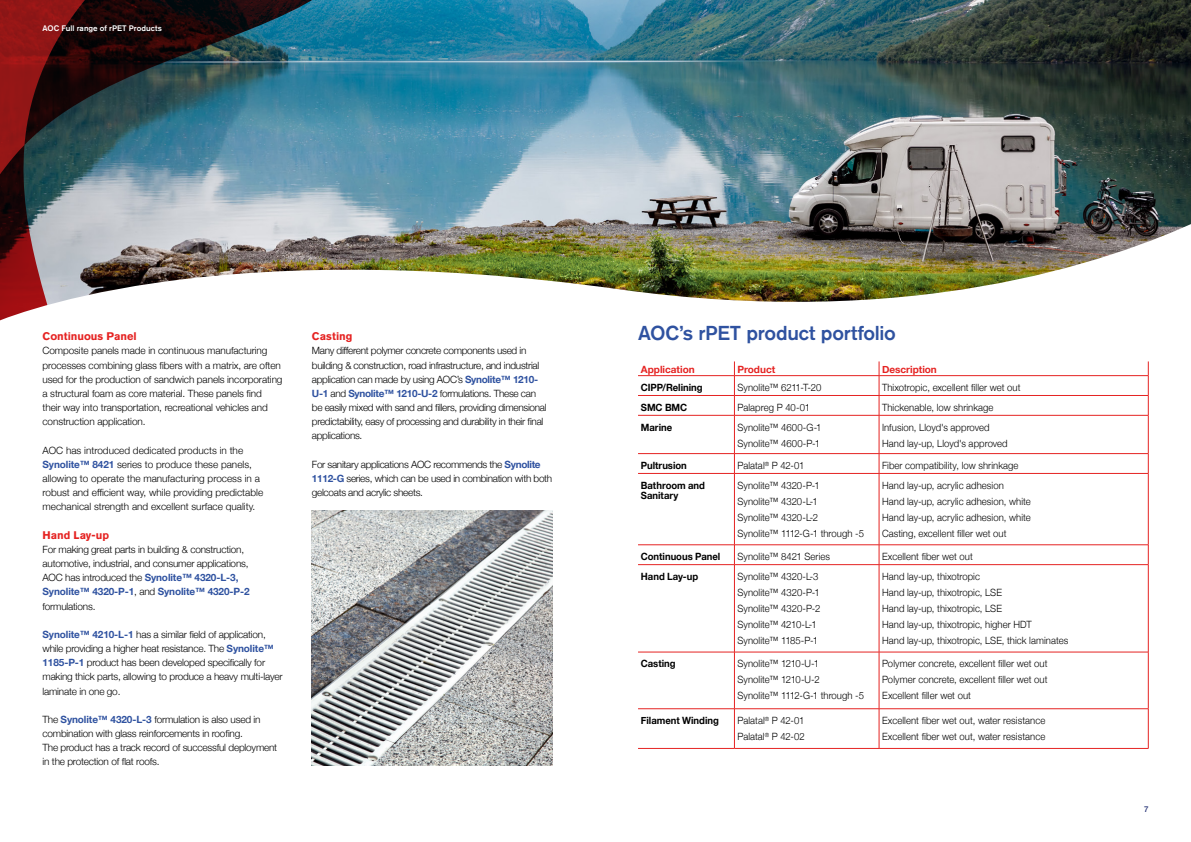
<style>
.page{position:relative;width:1191px;height:842px;background:#fff}
.page>*{position:absolute;margin:0;border:0;box-sizing:border-box;transform-origin:0 0}
.t1{font:500 20px "Akzidenz Grotesk Pro";letter-spacing:-.015em;color:#2f52a0}
.t2{font:700 11px "Akzidenz Grotesk Pro";color:#e52322}
.t3{font:300 10px/14.2px "Helvetica Neue";letter-spacing:-.01em;color:#000}
.t4{font:300 10px/16px "Helvetica Neue";letter-spacing:-.01em;color:#000;scale:.95 1}
.t5{font:300 10px/14.2px "Helvetica Neue";letter-spacing:-.03em;color:#000}
.t6{font:700 10px/10px "Helvetica Neue";color:#000;scale:.95 1}
.t7{font:300 10px/16px "Helvetica Neue";letter-spacing:.01em;color:#000;scale:.95 1}
.t8{font:700 10px "Helvetica Neue";color:#e52322}
.t9{font:500 8px "Akzidenz Grotesk Pro";letter-spacing:.005em;color:#fff}
.t10{font:500 8px "Helvetica Neue";color:#273477}
.s1{font-weight:700;color:#2f52a0}
</style>
<div class="page">
<img style="left:101px;top:0;width:1090px;height:218px">
<svg style="left:0;top:0;width:101px;height:218px;background:#634345"></svg>
<svg style="left:25px;top:0;width:314px;height:145px;background:#30434f"></svg>
<img style="left:0;top:218px;width:1191px;height:224px">
<hr style="left:734px;top:395px;width:145px;height:1px;background:#e52322">
<hr style="left:879px;top:395px;width:269px;height:1px;background:#e52322">
<svg style="left:879px;top:361px;width:1px;height:54px"></svg>
<svg style="left:879px;top:454px;width:1px;height:19px"></svg>
<svg style="left:879px;top:546px;width:1px;height:18px"></svg>
<hr style="left:638px;top:395px;width:96px;height:1px;background:#e52322">
<hr style="left:638px;top:748px;width:96px;height:1px;background:#e52322">
<hr style="left:734px;top:375px;width:145px;height:1px;background:#e52322">
<hr style="left:879px;top:375px;width:269px;height:1px;background:#e52322">
<svg style="left:1148px;top:361px;width:1px;height:54px"></svg>
<svg style="left:1148px;top:454px;width:1px;height:19px"></svg>
<svg style="left:1148px;top:545px;width:1px;height:19px"></svg>
<hr style="left:638px;top:375px;width:96px;height:1px;background:#e52322">
<svg style="left:734px;top:361px;width:1px;height:54px"></svg>
<svg style="left:734px;top:454px;width:1px;height:19px"></svg>
<hr style="left:638px;top:473px;width:96px;height:1px;background:#e52322">
<hr style="left:638px;top:545px;width:96px;height:1px;background:#e52322">
<hr style="left:638px;top:415px;width:96px;height:1px;background:#e52322">
<hr style="left:638px;top:453px;width:96px;height:1px;background:#e52322">
<svg style="left:734px;top:546px;width:1px;height:18px"></svg>
<hr style="left:734px;top:748px;width:145px;height:1px;background:#e52322">
<hr style="left:638px;top:564px;width:96px;height:1px;background:#e52322">
<hr style="left:638px;top:652px;width:96px;height:1px;background:#e52322">
<hr style="left:638px;top:708px;width:96px;height:1px;background:#e52322">
<hr style="left:734px;top:564px;width:145px;height:1px;background:#e52322">
<hr style="left:734px;top:565px;width:1px;height:87px;background:#e52322">
<hr style="left:879px;top:564px;width:269px;height:1px;background:#e52322">
<hr style="left:879px;top:565px;width:1px;height:87px;background:#e52322">
<hr style="left:1148px;top:565px;width:1px;height:87px;background:#e52322">
<hr style="left:879px;top:473px;width:269px;height:1px;background:#e52322">
<hr style="left:1148px;top:474px;width:1px;height:71px;background:#e52322">
<hr style="left:879px;top:545px;width:269px;height:1px;background:#e52322">
<hr style="left:734px;top:473px;width:145px;height:1px;background:#e52322">
<hr style="left:879px;top:474px;width:1px;height:71px;background:#e52322">
<hr style="left:734px;top:545px;width:145px;height:1px;background:#e52322">
<hr style="left:734px;top:474px;width:1px;height:71px;background:#e52322">
<hr style="left:734px;top:415px;width:145px;height:1px;background:#e52322">
<hr style="left:734px;top:453px;width:145px;height:1px;background:#e52322">
<hr style="left:734px;top:415px;width:1px;height:38px;background:#e52322">
<hr style="left:879px;top:415px;width:269px;height:1px;background:#e52322">
<hr style="left:879px;top:415px;width:1px;height:38px;background:#e52322">
<hr style="left:1148px;top:415px;width:1px;height:38px;background:#e52322">
<hr style="left:879px;top:453px;width:269px;height:1px;background:#e52322">
<hr style="left:734px;top:652px;width:145px;height:1px;background:#e52322">
<hr style="left:734px;top:652px;width:1px;height:57px;background:#e52322">
<hr style="left:879px;top:652px;width:269px;height:1px;background:#e52322">
<hr style="left:879px;top:652px;width:1px;height:57px;background:#e52322">
<hr style="left:1148px;top:652px;width:1px;height:57px;background:#e52322">
<hr style="left:734px;top:708px;width:145px;height:1px;background:#e52322">
<hr style="left:734px;top:709px;width:1px;height:39px;background:#e52322">
<hr style="left:879px;top:708px;width:269px;height:1px;background:#e52322">
<hr style="left:879px;top:709px;width:1px;height:39px;background:#e52322">
<hr style="left:1148px;top:709px;width:1px;height:39px;background:#e52322">
<hr style="left:879px;top:748px;width:269px;height:1px;background:#e52322">
<img style="left:312px;top:510px;width:241px;height:255px">
<p class="t9" style="left:43px;top:23px;width:121px">AOC Full range of rPET Products</p>
<p class="t2" style="left:43px;top:329px;width:96px">Continuous Panel</p>
<p class="t3" style="left:43px;top:343px;width:241px">Composite panels made in continuous manufacturing processes combining glass fibers with a matrix, are often used for the production of sandwich panels incorporating a structural foam as core material. These panels find<br>their way into transportation, recreational vehicles and construction application.</p>
<p class="t3" style="left:43px;top:442px;width:222px">AOC has introduced dedicated products in the <span class="s1">Synolite™ 8421</span> series to produce these panels, allowing to operate the manufacturing process in a robust and efficient way, while providing predictable mechanical strength and excellent surface quality.</p>
<p class="t2" style="left:43px;top:528px;width:68px">Hand Lay-up</p>
<p class="t3" style="left:43px;top:541px;width:208px">For making great parts in building &amp; construction, automotive, industrial, and consumer applications, AOC has introduced the <span class="s1">Synolite™ 4320-L-3, Synolite™ 4320-P-1</span>, and <span class="s1">Synolite™ 4320-P-2 </span>formulations.</p>
<p class="t3" style="left:43px;top:626px;width:242px"><span class="s1">Synolite™ 4210-L-1</span> has a similar field of application, while providing a higher heat resistance. The <span class="s1">Synolite™ 1185-P-1</span> product has been developed specifically for making thick parts, allowing to produce a heavy multi-layer laminate in one go.</p>
<p class="t3" style="left:43px;top:711px;width:236px">The <span class="s1">Synolite™ 4320-L-3</span> formulation is also used in combination with glass reinforcements in roofing.<br>The product has a track record of successful deployment in the protection of flat roofs.</p>
<p class="t2" style="left:312px;top:329px;width:42px">Casting</p>
<p class="t5" style="left:312px;top:343px;width:236px">Many different polymer concrete components used in building &amp; construction, road infrastructure, and industrial application can made by using AOC’s <span class="s1">Synolite™ 1210- U-1</span> and <span class="s1">Synolite™ 1210-U-2</span> formulations. These can be easily mixed with sand and fillers, providing dimensional predictability, easy of processing and durability in their final applications.</p>
<p class="t5" style="left:312px;top:456px;width:242px">For sanitary applications AOC recommends the <span class="s1">Synolite<br>1112-G</span> series, which can be used in combination with both gelcoats and acrylic sheets.</p>
<h1 class="t1" style="left:638px;top:320px;width:259px">AOC’s rPET product portfolio</h1>
<p class="t8" style="left:641px;top:362px;width:55px">Application</p>
<p class="t8" style="left:737px;top:362px;width:39px">Product</p>
<p class="t8" style="left:882px;top:362px;width:56px">Description</p>
<p class="t6" style="left:641px;top:383px;width:67px">CIPP/Relining</p>
<p class="t4" style="left:737px;top:379px;width:90px">Synolite™ 6211-T-20</p>
<p class="t4" style="left:882px;top:379px;width:147px">Thixotropic, excellent filler wet out</p>
<p class="t6" style="left:641px;top:403px;width:50px">SMC BMC</p>
<p class="t4" style="left:737px;top:398px;width:78px">Palapreg P 40-01</p>
<p class="t7" style="left:882px;top:398px;width:119px">Thickenable, low shrinkage</p>
<p class="t6" style="left:641px;top:422px;width:34px">Marine</p>
<p class="t7" style="left:737px;top:418px;width:90px">Synolite™ 4600-G-1<br>Synolite™ 4600-P-1</p>
<p class="t4" style="left:882px;top:418px;width:134px">Infusion, Lloyd's approved<br>Hand lay-up, Lloyd's approved</p>
<p class="t6" style="left:641px;top:461px;width:50px">Pultrusion</p>
<p class="t4" style="left:737px;top:457px;width:72px">Palatal<sup>®</sup> P 42-01</p>
<p class="t4" style="left:882px;top:457px;width:145px">Fiber compatibility, low shrinkage</p>
<p class="t6" style="left:641px;top:481px;width:69px">Bathroom and<br>Sanitary</p>
<p class="t4" style="left:737px;top:476px;width:135px">Synolite™ 4320-P-1<br>Synolite™ 4320-L-1<br>Synolite™ 4320-L-2<br>Synolite™ 1112-G-1 through -5</p>
<p class="t4" style="left:882px;top:476px;width:158px">Hand lay-up, acrylic adhesion<br>Hand lay-up, acrylic adhesion, white Hand lay-up, acrylic adhesion, white Casting, excellent filler wet out</p>
<p class="t6" style="left:641px;top:552px;width:85px">Continuous Panel</p>
<p class="t7" style="left:737px;top:548px;width:99px">Synolite™ 8421 Series</p>
<p class="t7" style="left:882px;top:548px;width:97px">Excellent fiber wet out</p>
<p class="t6" style="left:641px;top:572px;width:62px">Hand Lay-up</p>
<p class="t4" style="left:737px;top:568px;width:89px">Synolite™ 4320-L-3<br>Synolite™ 4320-P-1<br>Synolite™ 4320-P-2<br>Synolite™ 4210-L-1<br>Synolite™ 1185-P-1</p>
<p class="t4" style="left:882px;top:568px;width:197px">Hand lay-up, thixotropic<br>Hand lay-up, thixotropic, LSE<br>Hand lay-up, thixotropic, LSE<br>Hand lay-up, thixotropic, higher HDT<br>Hand lay-up, thixotropic, LSE, thick laminates</p>
<p class="t6" style="left:641px;top:659px;width:38px">Casting</p>
<p class="t4" style="left:737px;top:655px;width:135px">Synolite™ 1210-U-1<br>Synolite™ 1210-U-2<br>Synolite™ 1112-G-1 through -5</p>
<p class="t4" style="left:882px;top:655px;width:176px;text-align:justify">Polymer concrete, excellent filler wet out Polymer concrete, excellent filler wet out Excellent filler wet out</p>
<p class="t6" style="left:641px;top:716px;width:84px">Filament Winding</p>
<p class="t4" style="left:737px;top:712px;width:72px">Palatal<sup>®</sup> P 42-01<br>Palatal<sup>®</sup> P 42-02</p>
<p class="t4" style="left:882px;top:712px;width:173px">Excellent fiber wet out, water resistance<br>Excellent fiber wet out, water resistance</p>
<p class="t10" style="left:1144px;top:803px;width:6px">7</p>
</div>
